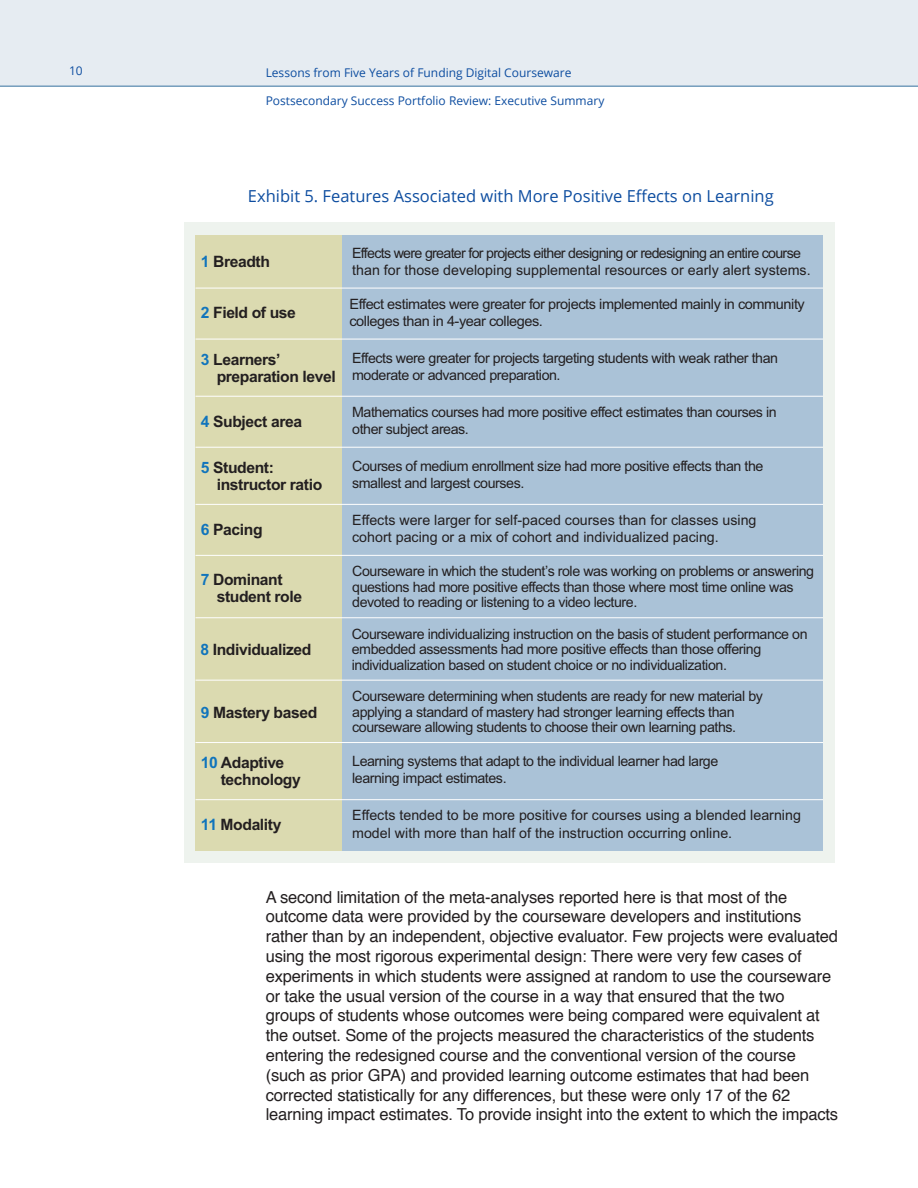
<style>
.page{position:relative;width:918px;height:1188px;background:#fff}
.page>*{position:absolute;margin:0;border:0;box-sizing:border-box;transform-origin:0 0}
.body{font:16.5px/19.8px "Helvetica";letter-spacing:-.01em;color:#231f20}
.Figure_1{font:16.5px "Open Sans";color:#0d4da0}
.t1{font:700 15.6px/17.1px "Arial";letter-spacing:-.025em;color:#231f20}
.t2{font:14.25px/15.6px "Arial";letter-spacing:-.03em;color:#231f20}
.t3{font:14.25px/17.1px "Arial";color:#231f20}
.t4{font:14.25px/17.1px "Arial";letter-spacing:-.05em;color:#231f20}
.t5{font:12px "Open Sans";color:#0d4da0}
.s1{color:#1074bc}
</style>
<div class="page">
<div style="left:0;top:0;width:918px;height:87px;background:#e6ecf2"></div>
<div style="left:185px;top:222px;width:650px;height:641px;background:#eef3ee"></div>
<div style="left:342px;top:235px;width:481px;height:616px;background:#aac2d7"></div>
<div style="left:196px;top:235px;width:146px;height:616px;background:#dbdab0"></div>
<hr style="left:195px;top:288px;width:628px;height:1px;background:#fff">
<hr style="left:195px;top:339px;width:628px;height:1px;background:#fff">
<hr style="left:195px;top:396px;width:628px;height:1px;background:#fff">
<hr style="left:195px;top:447px;width:628px;height:1px;background:#fff">
<hr style="left:195px;top:504px;width:628px;height:1px;background:#fff">
<hr style="left:195px;top:555px;width:628px;height:1px;background:#fff">
<hr style="left:195px;top:617px;width:628px;height:1px;background:#fff">
<hr style="left:195px;top:680px;width:628px;height:1px;background:#fff">
<hr style="left:195px;top:742px;width:628px;height:1px;background:#fff">
<hr style="left:195px;top:799px;width:628px;height:1px;background:#fff">
<p class="t5" style="left:69px;top:63px;width:15px">10</p>
<p class="t5" style="left:266px;top:64px;width:307px">Lessons from Five Years of Funding Digital Courseware</p>
<p class="t5" style="left:266px;top:92px;width:340px">Postsecondary Success Portfolio Review: Executive Summary</p>
<p class="Figure_1" style="left:248px;top:185px;width:527px">Exhibit 5. Features Associated with More Positive Effects on Learning</p>
<p class="t1" style="left:201px;top:254px;width:71px"><span class="s1">1</span> Breadth</p>
<p class="t1" style="left:201px;top:305px;width:97px"><span class="s1">2</span> Field of use</p>
<p class="t4" style="left:352px;top:244px;width:460px">Effects were greater for projects either designing or redesigning an entire course than for those developing supplemental resources or early alert systems.</p>
<p class="t2" style="left:349px;top:295px;width:457px;line-height:17.1px">Effect estimates were greater for projects implemented mainly in community colleges than in 4-year colleges.</p>
<p class="t1" style="left:217px;top:351px;width:121px;text-indent:-16px"><span class="s1">3</span> Learners’ preparation level</p>
<p class="t2" style="left:352px;top:349px;width:427px;line-height:17.1px">Effects were greater for projects targeting students with weak rather than moderate or advanced preparation.</p>
<p class="t1" style="left:201px;top:413px;width:103px"><span class="s1">4</span> Subject area</p>
<p class="t2" style="left:352px;top:404px;width:426px;line-height:17.1px">Mathematics courses had more positive effect estimates than courses in other subject areas.</p>
<p class="t1" style="left:217px;top:459px;width:107px;text-indent:-16px"><span class="s1">5</span> Student: instructor ratio</p>
<p class="t2" style="left:352px;top:458px;width:413px;line-height:17.1px">Courses of medium enrollment size had more positive effects than the smallest and largest courses.</p>
<p class="t1" style="left:201px;top:521px;width:63px"><span class="s1">6</span> Pacing</p>
<p class="t3" style="left:352px;top:512px;width:406px">Effects were larger for self-paced courses than for classes using cohort pacing or a mix of cohort and individualized pacing.</p>
<p class="t1" style="left:217px;top:571px;width:87px;text-indent:-16px"><span class="s1">7</span> Dominant student role</p>
<p class="t2" style="left:352px;top:563px;width:463px">Courseware in which the student’s role was working on problems or answering questions had more positive effects than those where most time online was devoted to reading or listening to a video lecture.</p>
<p class="t1" style="left:201px;top:642px;width:112px"><span class="s1">8</span> Individualized</p>
<p class="t2" style="left:352px;top:626px;width:457px">Courseware individualizing instruction on the basis of student performance on embedded assessments had more positive effects than those offering individualization based on student choice or no individualization.</p>
<p class="t1" style="left:201px;top:704px;width:118px"><span class="s1">9</span> Mastery based</p>
<p class="t2" style="left:352px;top:688px;width:412px">Courseware determining when students are ready for new material by applying a standard of mastery had stronger learning effects than courseware allowing students to choose their own learning paths.</p>
<p class="t1" style="left:221px;top:755px;width:82px;text-indent:-20px"><span class="s1">10</span> Adaptive technology</p>
<p class="t2" style="left:352px;top:753px;width:368px;line-height:17.1px">Learning systems that adapt to the individual learner had large learning impact estimates.</p>
<p class="t1" style="left:201px;top:816px;width:82px"><span class="s1">11</span> Modality</p>
<p class="t3" style="left:352px;top:807px;width:450px">Effects tended to be more positive for courses using a blended learning model with more than half of the instruction occurring online.</p>
<p class="body" style="left:266px;top:887px;width:574px">A second limitation of the meta-analyses reported here is that most of the outcome data were provided by the courseware developers and institutions rather than by an independent, objective evaluator. Few projects were evaluated using the most rigorous experimental design: There were very few cases of experiments in which students were assigned at random to use the courseware or take the usual version of the course in a way that ensured that the two groups of students whose outcomes were being compared were equivalent at the outset. Some of the projects measured the characteristics of the students entering the redesigned course and the conventional version of the course (such as prior GPA) and provided learning outcome estimates that had been corrected statistically for any differences, but these were only 17 of the 62 learning impact estimates. To provide insight into the extent to which the impacts</p>
</div>
